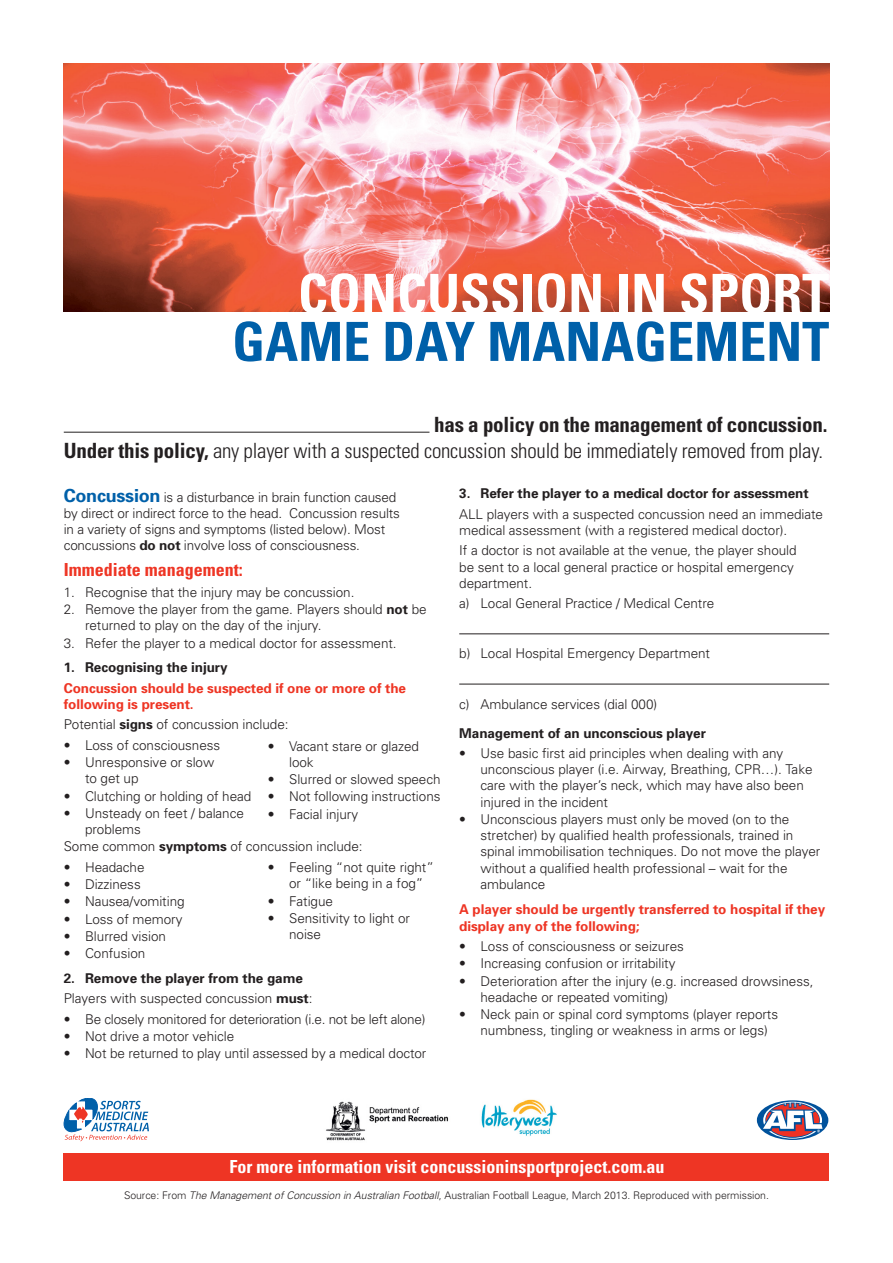
<style>
.page{position:relative;width:893px;height:1263px;background:#fff}
.page>*{position:absolute;margin:0;border:0;box-sizing:border-box;transform-origin:0 0}
.t1{font:700 condensed 54px "Univers";color:#fff}
.t2{font:700 condensed 54px "Univers";color:#0060a9}
.t3{font:300 condensed 21px/25.2px "Univers";letter-spacing:-.01em;color:#231f20;text-align:right}
.t4{font:700 condensed 18px "Univers";color:#fff}
.t5{font:700 condensed 18px "Univers";color:#ee3524}
.t6{font:300 13.5px/16.2px "Univers";letter-spacing:-.005em;color:#231f20}
.t7{font:700 13.5px/20.4px "Univers";letter-spacing:-.005em;color:#231f20}
.t8{font:700 13.5px/16.2px "Univers";letter-spacing:-.005em;color:#ee3524}
.t9{font:300 10.5px "Univers";letter-spacing:-.005em;color:#231f20}
.s1{font-weight:700}
.s2{font-weight:700;font-size:18px;color:#0060a9}
.s3{font-weight:300}
.s4{font-style:italic}
</style>
<div class="page">
<hr style="left:459px;top:634px;width:370px;height:1px;background:#231f20">
<hr style="left:459px;top:684px;width:370px;height:1px;background:#231f20">
<img style="left:64px;top:64px;width:765px;height:247px">
<div style="left:64px;top:1153px;width:765px;height:27px;background:#ee3524"></div>
<svg style="left:64px;top:1098px;width:85px;height:43px"></svg>
<img style="left:326px;top:1099px;width:231px;height:42px">
<svg style="left:755px;top:1100px;width:75px;height:40px"></svg>
<svg style="left:757px;top:1100px;width:71px;height:40px"></svg>
<svg style="left:763px;top:1102px;width:59px;height:36px"></svg>
<hr style="left:64px;top:432px;width:365px;height:1px;background:#231f20">
<h1 class="t1" style="left:298px;top:261px;width:533px">CONCUSSION IN SPORT</h1>
<h1 class="t2" style="left:232px;top:309px;width:598px">GAME DAY MANAGEMENT</h1>
<h2 class="t3" style="left:64px;top:412px;width:765px"><span class="s1">has a policy on the management of concussion.<br>Under this policy,</span> any player with a suspected concussion should be immediately removed from play.</h2>
<p class="t6" style="left:64px;top:489px;width:338px"><span class="s2">Concussion</span> is a disturbance in brain function caused by direct or indirect force to the head. Concussion results in a variety of signs and symptoms (listed below). Most concussions <span class="s1">do not</span> involve loss of consciousness.</p>
<h3 class="t5" style="left:64px;top:559px;width:180px">Immediate management:</h3>
<p class="t6" style="left:64px;top:583px;width:292px">1. Recognise that the injury may be concussion.</p>
<p class="t6" style="left:85px;top:601px;width:343px;text-indent:-21px">2. Remove the player from the game. Players should <span class="s1">not</span> be returned to play on the day of the injury.</p>
<p class="t6" style="left:64px;top:634px;width:334px">3. Refer the player to a medical doctor for assessment.</p>
<p class="t7" style="left:64px;top:657px;width:165px">1. Recognising the injury</p>
<p class="t8" style="left:64px;top:679px;width:344px">Concussion should be suspected if one or more of the following is present.</p>
<p class="t6" style="left:64px;top:716px;width:226px">Potential <span class="s1">signs</span> of concussion include:</p>
<p class="t6" style="left:64px;top:736px;width:158px">• Loss of consciousness</p>
<p class="t6" style="left:85px;top:754px;width:131px;text-indent:-21px">• Unresponsive or slow to get up</p>
<p class="t6" style="left:64px;top:787px;width:189px">• Clutching or holding of head</p>
<p class="t6" style="left:64px;top:804px;width:182px">• Unsteady on feet / balance</p>
<p class="t6" style="left:85px;top:821px;width:57px">problems</p>
<p class="t6" style="left:64px;top:838px;width:300px">Some common <span class="s1">symptoms</span> of concussion include:</p>
<p class="t6" style="left:64px;top:858px;width:82px">• Headache</p>
<p class="t6" style="left:64px;top:876px;width:78px">• Dizziness</p>
<p class="t6" style="left:64px;top:893px;width:122px">• Nausea/vomiting</p>
<p class="t6" style="left:64px;top:910px;width:120px">• Loss of memory</p>
<p class="t6" style="left:64px;top:927px;width:104px">• Blurred vision</p>
<p class="t6" style="left:64px;top:945px;width:83px">• Confusion</p>
<p class="t7" style="left:64px;top:967px;width:250px">2. Remove the player from the game<br><span class="s3">Players with suspected concussion</span> must<span class="s3">:</span></p>
<p class="t6" style="left:64px;top:1010px;width:363px">• Be closely monitored for deterioration (i.e. not be left alone)</p>
<p class="t6" style="left:64px;top:1028px;width:172px">• Not drive a motor vehicle</p>
<p class="t6" style="left:64px;top:1045px;width:364px">• Not be returned to play until assessed by a medical doctor</p>
<p class="t6" style="left:289px;top:737px;width:131px;text-indent:-21px">• Vacant stare or glazed look</p>
<p class="t6" style="left:268px;top:771px;width:174px">• Slurred or slowed speech</p>
<p class="t6" style="left:268px;top:788px;width:174px">• Not following instructions</p>
<p class="t6" style="left:268px;top:805px;width:92px">• Facial injury</p>
<p class="t6" style="left:289px;top:859px;width:146px;text-indent:-21px">• Feeling “not quite right” or “like being in a fog”</p>
<p class="t6" style="left:268px;top:892px;width:67px">• Fatigue</p>
<p class="t6" style="left:289px;top:910px;width:122px;text-indent:-21px">• Sensitivity to light or noise</p>
<p class="t7" style="left:459px;top:483px;width:351px">3. Refer the player to a medical doctor for assessment</p>
<p class="t6" style="left:459px;top:505px;width:365px">ALL players with a suspected concussion need an immediate medical assessment (with a registered medical doctor).</p>
<p class="t6" style="left:459px;top:542px;width:339px">If a doctor is not available at the venue, the player should be sent to a local general practice or hospital emergency department.</p>
<p class="t6" style="left:459px;top:595px;width:256px">a) Local General Practice / Medical Centre</p>
<p class="t6" style="left:459px;top:645px;width:252px">b) Local Hospital Emergency Department</p>
<p class="t6" style="left:459px;top:695px;width:199px">c) Ambulance services (dial 000)</p>
<p class="t7" style="left:459px;top:722px;width:248px">Management of an unconscious player</p>
<p class="t6" style="left:480px;top:745px;width:333px;text-indent:-21px">• Use basic first aid principles when dealing with any unconscious player (i.e. Airway, Breathing, CPR…). Take care with the player’s neck, which may have also been injured in the incident</p>
<p class="t6" style="left:480px;top:811px;width:341px;text-indent:-21px">• Unconscious players must only be moved (on to the stretcher) by qualified health professionals, trained in spinal immobilisation techniques. Do not move the player without a qualified health professional – wait for the ambulance</p>
<p class="t8" style="left:459px;top:901px;width:367px">A player should be urgently transferred to hospital if they display any of the following;</p>
<p class="t6" style="left:459px;top:938px;width:226px">• Loss of consciousness or seizures</p>
<p class="t6" style="left:459px;top:955px;width:218px">• Increasing confusion or irritability</p>
<p class="t6" style="left:480px;top:972px;width:334px;text-indent:-21px">• Deterioration after the injury (e.g. increased drowsiness, headache or repeated vomiting)</p>
<p class="t6" style="left:480px;top:1006px;width:299px;text-indent:-21px">• Neck pain or spinal cord symptoms (player reports numbness, tingling or weakness in arms or legs)</p>
<h3 class="t4" style="left:230px;top:1156px;width:436px">For more information visit concussioninsportproject.com.au</h3>
<p class="t9" style="left:124px;top:1189px;width:646px">Source: From <span class="s4">The Management of Concussion in Australian Football</span>, Australian Football League, March 2013. Reproduced with permission.</p>
</div>
